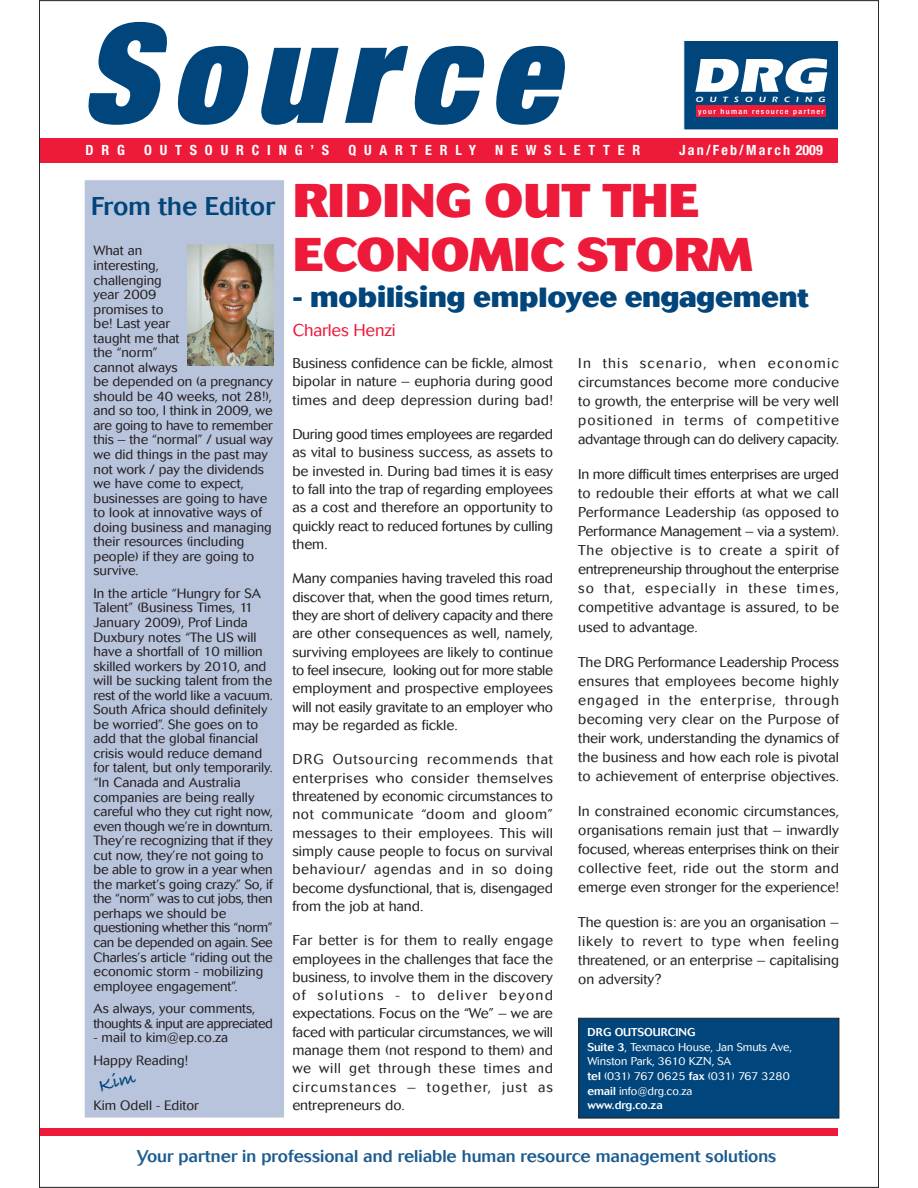
<style>
.page{position:relative;width:918px;height:1188px;background:#fff}
.page>*{position:absolute;margin:0;border:0;box-sizing:border-box;transform-origin:0 0}
.t1{font:italic 900 expanded 138.6px "Helvetica Neue";color:#00457b}
.t2{font:900 49.2px "Itc Eras";color:#fff;scale:1.17 1}
.t3{font:800 46.8px "Cosmos";letter-spacing:-.01em;color:#ed1a3a}
.t4{font:800 27.45px "Cosmos";letter-spacing:-.01em;color:#00457b}
.t5{font:500 25.5px "Cosmos";color:#00457b}
.t6{font:500 16.95px "Cosmos";color:#1d5c90}
.t7{font:300 16.95px "Cosmos";letter-spacing:-.01em;color:#ed1a3a}
.t8{font:300 14.1px/18.3px "Cosmos";color:#231f20;text-align:justify}
.t9{font:700 condensed 14.1px "Helvetica Neue";letter-spacing:.56em;color:#fff}
.t10{font:700 condensed 14.1px "Helvetica Neue";letter-spacing:.155em;color:#fff}
.t11{font:300 13.35px/14.5px "Cosmos";color:#231f20}
.t12{font:300 13.2px "Cosmos";letter-spacing:-.03em;color:#231f20}
.t13{font:300 11.25px/14.5px "Cosmos";letter-spacing:-.005em;color:#fff}
.t14{font:600 7.95px "Itc Eras";color:#fff;scale:1.16 1}
.t15{font:500 condensed 7.5px "Helvetica Neue";letter-spacing:.155em;color:#fff;scale:1.11 1}
.s1{font-weight:800;font-size:46.8px;color:#ed1a3a}
.s2{font-weight:500}
</style>
<div class="page">
<div style="left:578px;top:1018px;width:261px;height:100px;background:#00457b;border:1px solid #231f20"></div>
<div style="left:84px;top:179px;width:201px;height:939px;background:#b8c4dc;border:1px solid #fff"></div>
<div style="left:683px;top:40px;width:156px;height:90px;background:#00457b;border:1px solid #fff"></div>
<div style="left:696px;top:106px;width:130px;height:11px;background:#ed1a3a"></div>
<div style="left:39px;top:138px;width:799px;height:24px;background:#ed1a3a"></div>
<div style="left:40px;top:1129px;width:798px;height:7px;background:#ed1a3a"></div>
<img style="left:187px;top:245px;width:86px;height:121px">
<h1 class="t1" style="left:81px;top:24px;width:502px">Source</h1>
<h2 class="t2" style="left:692px;top:59px;width:121px">DRG</h2>
<p class="t14" style="left:696px;top:97px;width:114px">OUTSOURCING</p>
<p class="t15" style="left:698px;top:109px;width:115px">your human resource partner</p>
<p class="t9" style="left:85px;top:145px;width:41px">DRG</p>
<p class="t9" style="left:144px;top:145px;width:187px">OUTSOURCING’S</p>
<p class="t9" style="left:348px;top:145px;width:129px">QUARTERLY</p>
<p class="t9" style="left:495px;top:145px;width:147px">NEWSLETTER</p>
<p class="t10" style="left:679px;top:144px;width:145px">Jan/Feb/March 2009</p>
<h3 class="t5" style="left:91px;top:197px;width:609px">From the Editor <span class="s1">RIDING OUT THE</span></h3>
<h3 class="t3" style="left:293px;top:238px;width:461px">ECONOMIC STORM</h3>
<p class="t11" style="left:94px;top:245px;width:181px">What an<br>interesting,<br>challenging<br>year 2009<br>promises to<br>be! Last year<br>taught me that<br>the “norm”<br>cannot always<br>be depended on (a pregnancy should be 40 weeks, not 28!), and so too, I think in 2009, we are going to have to remember this – the “normal” / usual way we did things in the past may not work / pay the dividends we have come to expect, businesses are going to have to look at innovative ways of doing business and managing their resources (including people) if they are going to survive.</p>
<p class="t11" style="left:94px;top:587px;width:181px">In the article “Hungry for SA<br>Talent” (Business Times, 11<br>January 2009), Prof Linda<br>Duxbury notes “The US will have a shortfall of 10 million skilled workers by 2010, and will be sucking talent from the rest of the world like a vacuum.<br>South Africa should definitely be worried”. She goes on to add that the global financial crisis would reduce demand for talent, but only temporarily. “In Canada and Australia companies are being really careful who they cut right now, even though we’re in downturn.<br>They’re recognizing that if they cut now, they’re not going to be able to grow in a year when the market’s going crazy.” So, if the “norm” was to cut jobs, then perhaps we should be questioning whether this “norm” can be depended on again. See<br>Charles’s article “riding out the economic storm - mobilizing employee engagement”.</p>
<p class="t11" style="left:94px;top:1003px;width:163px">As always, your comments,</p>
<p class="t12" style="left:94px;top:1018px;width:181px">thoughts &amp; input are appreciated</p>
<p class="t11" style="left:94px;top:1028px;width:136px;line-height:22.5px">- mail to kim@ep.co.za<br>Happy Reading!</p>
<p class="t11" style="left:94px;top:1099px;width:107px">Kim Odell - Editor</p>
<h3 class="t4" style="left:293px;top:287px;width:518px">- mobilising employee engagement</h3>
<p class="t7" style="left:293px;top:324px;width:104px">Charles Henzi</p>
<p class="t8" style="left:292px;top:356px;width:262px">Business confidence can be fickle, almost bipolar in nature – euphoria during good times and deep depression during bad!</p>
<p class="t8" style="left:292px;top:426px;width:262px">During good times employees are regarded as vital to business success, as assets to be invested in. During bad times it is easy to fall into the trap of regarding employees as a cost and therefore an opportunity to quickly react to reduced fortunes by culling them.</p>
<p class="t8" style="left:292px;top:571px;width:262px">Many companies having traveled this road discover that, when the good times return, they are short of delivery capacity and there are other consequences as well, namely, surviving employees are likely to continue to feel insecure, looking out for more stable employment and prospective employees will not easily gravitate to an employer who may be regarded as fickle.</p>
<p class="t8" style="left:292px;top:752px;width:262px">DRG Outsourcing recommends that enterprises who consider themselves threatened by economic circumstances to not communicate “doom and gloom” messages to their employees. This will simply cause people to focus on survival behaviour/ agendas and in so doing become dysfunctional, that is, disengaged from the job at hand.</p>
<p class="t8" style="left:292px;top:933px;width:262px">Far better is for them to really engage employees in the challenges that face the business, to involve them in the discovery of solutions - to deliver beyond expectations. Focus on the “We” – we are faced with particular circumstances, we will manage them (not respond to them) and we will get through these times and circumstances – together, just as entrepreneurs do.</p>
<p class="t8" style="left:578px;top:355px;width:262px;line-height:19px">In this scenario, when economic circumstances become more conducive to growth, the enterprise will be very well positioned in terms of competitive advantage through can do delivery capacity.</p>
<p class="t8" style="left:578px;top:466px;width:262px;line-height:19px">In more difficult times enterprises are urged to redouble their efforts at what we call Performance Leadership (as opposed to Performance Management – via a system).<br>The objective is to create a spirit of entrepreneurship throughout the enterprise so that, especially in these times, competitive advantage is assured, to be used to advantage.</p>
<p class="t8" style="left:578px;top:654px;width:262px;line-height:19px">The DRG Performance Leadership Process ensures that employees become highly engaged in the enterprise, through becoming very clear on the Purpose of their work, understanding the dynamics of the business and how each role is pivotal to achievement of enterprise objectives.</p>
<p class="t8" style="left:578px;top:803px;width:262px;line-height:19px">In constrained economic circumstances, organisations remain just that – inwardly focused, whereas enterprises think on their collective feet, ride out the storm and emerge even stronger for the experience!</p>
<p class="t8" style="left:578px;top:914px;width:262px;line-height:19px">The question is: are you an organisation – likely to revert to type when feeling threatened, or an enterprise – capitalising on adversity?</p>
<p class="t13" style="left:587px;top:1026px;width:206px"><span class="s2">DRG OUTSOURCING<br>Suite 3</span>, Texmaco House, Jan Smuts Ave,<br>Winston Park, 3610 KZN, SA<br><span class="s2">tel</span> (031) 767 0625 <span class="s2">fax</span> (031) 767 3280 <span class="s2">email</span> info@drg.co.za<br><span class="s2">www.drg.co.za</span></p>
<p class="t6" style="left:137px;top:1150px;width:641px">Your partner in professional and reliable human resource management solutions</p>
</div>
